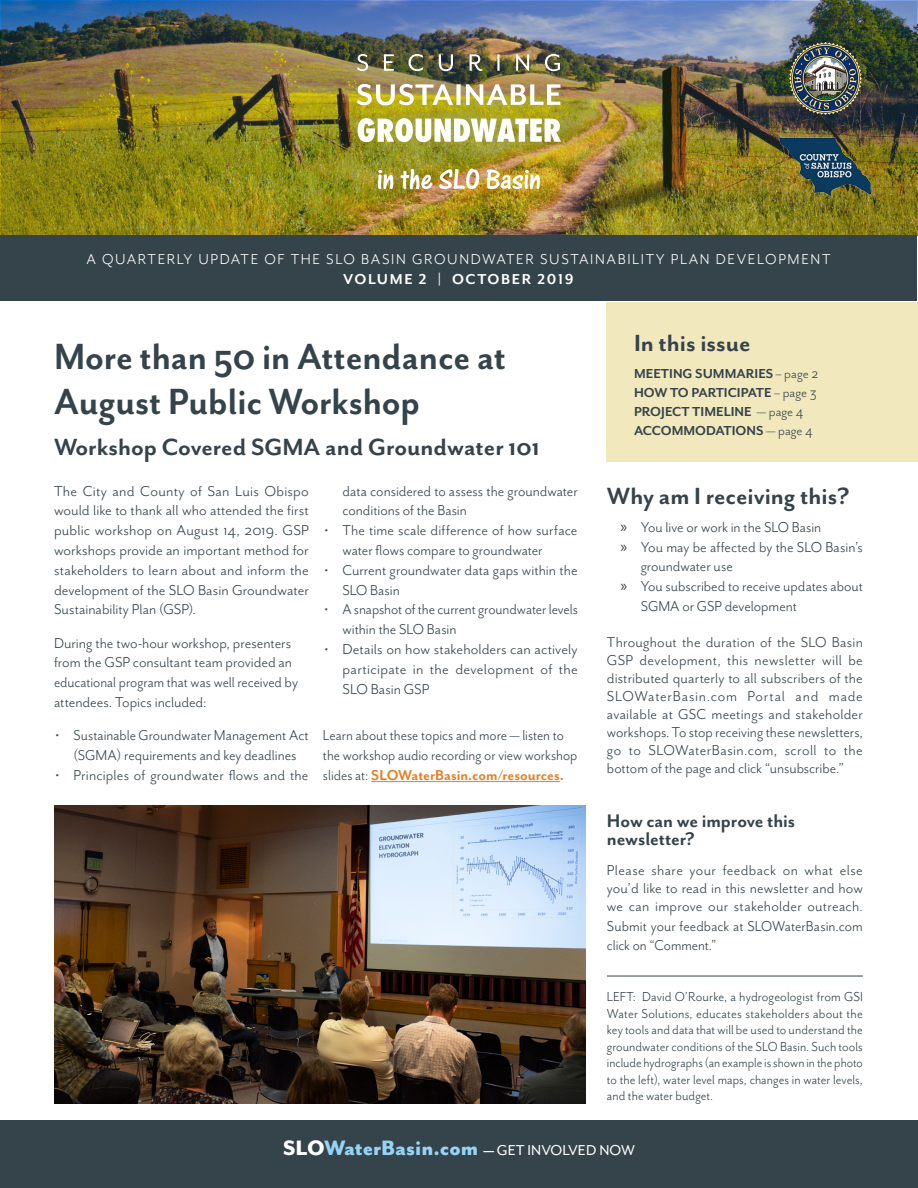
<style>
.page{position:relative;width:918px;height:1188px;background:#fff}
.page>*{position:absolute;margin:0;border:0;box-sizing:border-box;transform-origin:0 0}
.t1{font:700 42px/45px "Mr Eaves San OT";letter-spacing:-.005em;color:#35434b;scale:.95 1}
.t2{font:700 27px "Mr Eaves San OT";color:#35434b}
.t3{font:800 24px "Mr Eaves San OT";color:#95d4f5}
.t4{font:700 21px/18px "Mr Eaves San OT";letter-spacing:-.005em;color:#35434b}
.t5{font:16.5px/19.8px "Mr Eaves San OT";color:#35434b}
.t6{font:16.5px/19.8px "Mr Eaves San OT";color:#35434b;scale:.95 1}
.t7{font:16.5px "Mr Eaves Mod OT";letter-spacing:.1em;color:#fff}
.t8{font:16.5px/19.8px "Mr Eaves San OT";color:#35434b;scale:.96 1}
.t9{font:700 16.5px "Mr Eaves Mod OT";letter-spacing:.1em;color:#fff}
.t10{font:15px/16.5px "Mr Eaves San OT";color:#35434b;text-align:justify}
.t11{font:700 15px/18.8px "Mr Eaves San OT";color:#35434b}
.s1{font-weight:700;color:#e67f25}
.s2{font-weight:400}
.s3{font-family:"Myriad Pro"}
.s4{color:#fff}
.s5{font-size:16.5px;color:#fff}
.s6{font-weight:400;font-size:16.5px;color:#fff}
</style>
<div class="page">
<img style="left:1px;top:1px;width:915px;height:234px">
<div style="left:607px;top:302px;width:311px;height:160px;background:#f2e8bd"></div>
<hr style="left:371px;top:781px;width:189px;height:1px;background:#e67f25">
<div style="left:1px;top:235px;width:916px;height:66px;background:#35434b"></div>
<img style="left:378px;top:168px;width:162px;height:21px">
<svg style="left:358px;top:118px;width:203px;height:24px"></svg>
<img style="left:357px;top:84px;width:203px;height:21px">
<img style="left:357px;top:54px;width:203px;height:17px">
<div style="left:1px;top:1120px;width:917px;height:68px;background:#35434b"></div>
<img style="left:790px;top:42px;width:72px;height:72px">
<img style="left:778px;top:136px;width:96px;height:65px">
<img style="left:54px;top:806px;width:531px;height:298px">
<hr style="left:607px;top:976px;width:256px;height:1px;background:#35434b">
<p class="t7" style="left:86px;top:251px;width:745px">A QUARTERLY UPDATE OF THE SLO BASIN GROUNDWATER SUSTAINABILITY PLAN DEVELOPMENT</p>
<p class="t9" style="left:343px;top:270px;width:232px">VOLUME 2 | OCTOBER 2019</p>
<h1 class="t1" style="left:54px;top:334px;width:477px">More than 50 in Attendance at<br>August Public Workshop</h1>
<h2 class="t2" style="left:54px;top:432px;width:487px">Workshop Covered SGMA and Groundwater 101</h2>
<p class="t5" style="left:54px;top:481px;width:256px;text-align:justify">The City and County of San Luis Obispo would like to thank all who attended the first public workshop on August 14, 2019. GSP workshops provide an important method for stakeholders to learn about and inform the development of the SLO Basin Groundwater Sustainability Plan (GSP).</p>
<p class="t5" style="left:54px;top:633px;width:246px">During the two-hour workshop, presenters from the GSP consultant team provided an educational program that was well received by attendees. Topics included:</p>
<p class="t5" style="left:56px;top:726px;width:255px;text-align:center">• Sustainable Groundwater Management Act (SGMA) requirements and key deadlines</p>
<p class="t5" style="left:56px;top:765px;width:255px">• Principles of groundwater flows and the</p>
<p class="t5" style="left:342px;top:481px;width:237px">data considered to assess the groundwater conditions of the Basin</p>
<p class="t5" style="left:342px;top:521px;width:237px;text-indent:-18px">• The time scale difference of how surface water flows compare to groundwater</p>
<p class="t5" style="left:342px;top:560px;width:237px;text-indent:-18px">• Current groundwater data gaps within the<br>SLO Basin</p>
<p class="t8" style="left:342px;top:600px;width:247px;text-indent:-18px">• A snapshot of the current groundwater levels within the SLO Basin</p>
<p class="t5" style="left:342px;top:639px;width:237px;text-align:justify;text-indent:-18px">• Details on how stakeholders can actively participate in the development of the SLO Basin GSP</p>
<p class="t6" style="left:323px;top:726px;width:269px">Learn about these topics and more — listen to the workshop audio recording or view workshop slides at: <span class="s1">SLOWaterBasin.com/resources.</span></p>
<h2 class="t2" style="left:634px;top:328px;width:118px">In this issue</h2>
<p class="t11" style="left:634px;top:365px;width:186px">MEETING SUMMARIES <span class="s2">– page 2<br></span>HOW TO PARTICIPATE <span class="s2">– page 3<br></span>PROJECT TIMELINE <span class="s2">— page 4<br></span>ACCOMMODATIONS <span class="s2">— page 4</span></p>
<h2 class="t2" style="left:607px;top:482px;width:244px">Why am I receiving this?</h2>
<p class="t5" style="left:620px;top:518px;width:202px"><span class="s3">»</span> You live or work in the SLO Basin</p>
<p class="t5" style="left:620px;top:537px;width:244px"><span class="s3">»</span> You may be affected by the SLO Basin’s</p>
<p class="t5" style="left:641px;top:557px;width:94px">groundwater use</p>
<p class="t5" style="left:620px;top:576px;width:244px"><span class="s3">»</span> You subscribed to receive updates about</p>
<p class="t5" style="left:641px;top:596px;width:158px">SGMA or GSP development</p>
<p class="t5" style="left:607px;top:634px;width:257px;line-height:18px;text-align:justify">Throughout the duration of the SLO Basin GSP development, this newsletter will be distributed quarterly to all subscribers of the SLOWaterBasin.com Portal and made available at GSC meetings and stakeholder workshops. To stop receiving these newsletters, go to SLOWaterBasin.com, scroll to the bottom of the page and click “unsubscribe.”</p>
<p class="t4" style="left:607px;top:812px;width:190px">How can we improve this newsletter?</p>
<p class="t5" style="left:607px;top:862px;width:258px;line-height:18px;text-align:justify">Please share your feedback on what else you’d like to read in this newsletter and how we can improve our stakeholder outreach.</p>
<p class="t5" style="left:607px;top:916px;width:257px">Submit your feedback at SLOWaterBasin.com click on “Comment.”</p>
<p class="t10" style="left:607px;top:989px;width:258px">LEFT: David O’Rourke, a hydrogeologist from GSI Water Solutions, educates stakeholders about the key tools and data that will be used to understand the groundwater conditions of the SLO Basin. Such tools include hydrographs (an example is shown in the photo to the left), water level maps, changes in water levels, and the water budget.</p>
<h3 class="t3" style="left:283px;top:1135px;width:353px"><span class="s4">SLO</span>WaterBasin.com <span class="s5">—</span> <span class="s6">GET INVOLVED NOW</span></h3>
</div>
